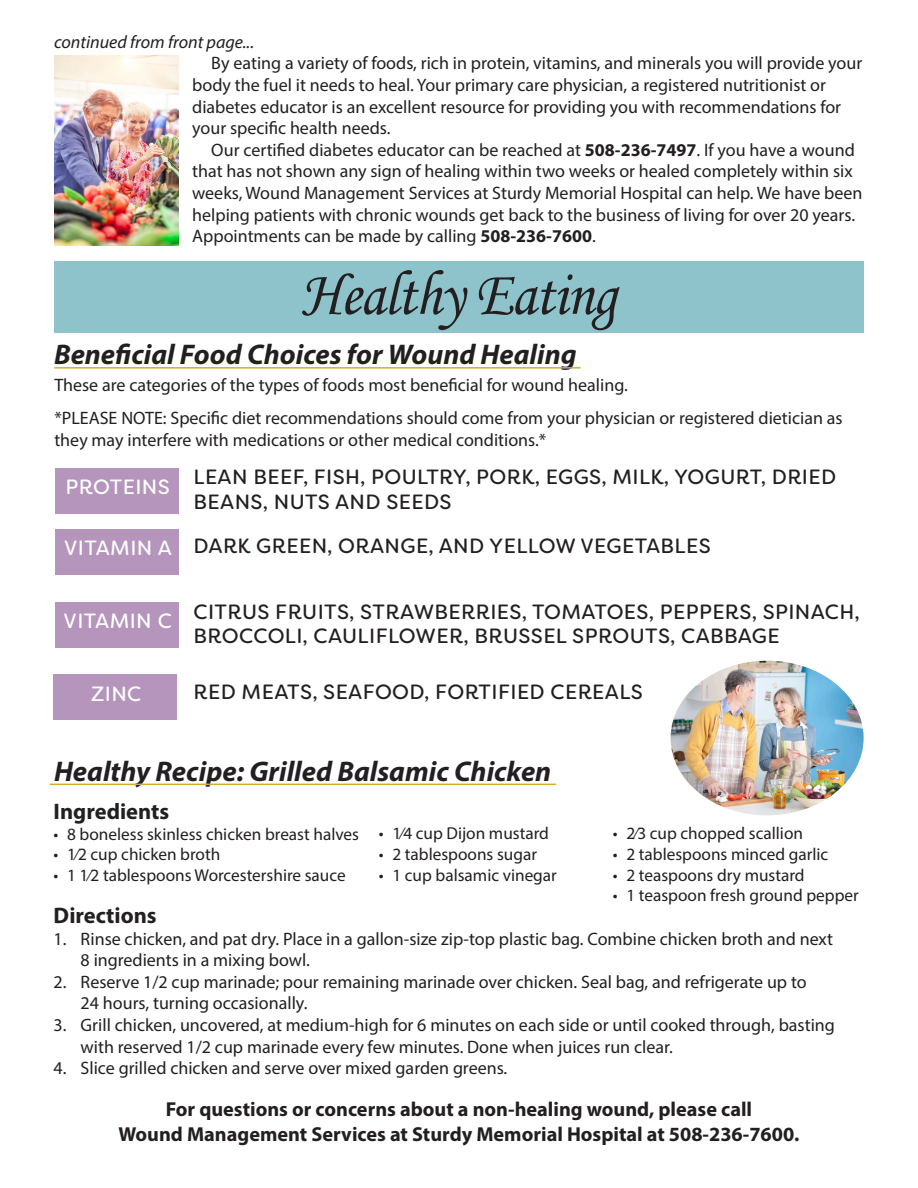
<style>
.page{position:relative;width:918px;height:1188px;background:#fff}
.page>*{position:absolute;margin:0;border:0;box-sizing:border-box;transform-origin:0 0}
.t1{font:63.6px "Monotype Corsiva";letter-spacing:-.02em;color:#231f20;scale:.94 1}
.t2{font:italic 700 28.5px "Myriad Pro";color:#231f20}
.t3{font:700 22.5px "Myriad Pro";color:#231f20}
.t4{font:20.7px/24.8px "Filson Soft";letter-spacing:.02em;color:#231f20}
.t5{font:20.7px "Filson Soft";letter-spacing:.02em;color:#fff}
.t6{font:700 20.25px "Myriad Pro";color:#231f20}
.t7{font:18px/21.6px "Myriad Pro";color:#231f20}
.t8{font:italic 18px "Myriad Pro";color:#231f20}
.t9{font:17.25px "Myriad Pro";color:#231f20}
.s1{font-weight:700}
</style>
<div class="page">
<img style="left:671px;top:661px;width:193px;height:154px">
<div style="left:55px;top:468px;width:123px;height:45px;background:#b595bb"></div>
<div style="left:54px;top:261px;width:810px;height:72px;background:#8fc3cb"></div>
<img style="left:54px;top:55px;width:125px;height:191px">
<hr style="left:54px;top:367px;width:527px;height:2px;background:#d5ab28">
<div style="left:55px;top:530px;width:123px;height:45px;background:#b595bb"></div>
<div style="left:55px;top:602px;width:123px;height:45px;background:#b595bb"></div>
<div style="left:54px;top:675px;width:123px;height:45px;background:#b595bb"></div>
<hr style="left:50px;top:784px;width:506px;height:1px;background:#d5ab28">
<p class="t8" style="left:54px;top:31px;width:202px">continued from front page...</p>
<p class="t7" style="left:192px;top:52px;width:672px;text-indent:19px">By eating a variety of foods, rich in protein, vitamins, and minerals you will provide your body the fuel it needs to heal. Your primary care physician, a registered nutritionist or diabetes educator is an excellent resource for providing you with recommendations for your specific health needs.</p>
<p class="t7" style="left:192px;top:139px;width:672px;text-indent:19px">Our certified diabetes educator can be reached at <span class="s1">508-236-7497</span>. If you have a wound that has not shown any sign of healing within two weeks or healed completely within six weeks, Wound Management Services at Sturdy Memorial Hospital can help. We have been helping patients with chronic wounds get back to the business of living for over 20 years.<br>Appointments can be made by calling <span class="s1">508-236-7600</span>.</p>
<p class="t1" style="left:301px;top:256px;width:337px">Healthy Eating</p>
<p class="t2" style="left:54px;top:336px;width:524px">Beneficial Food Choices for Wound Healing</p>
<p class="t7" style="left:54px;top:374px;width:575px">These are categories of the types of foods most beneficial for wound healing.</p>
<p class="t7" style="left:54px;top:407px;width:790px">*PLEASE NOTE: Specific diet recommendations should come from your physician or registered dietician as they may interfere with medications or other medical conditions.*</p>
<p class="t5" style="left:66px;top:473px;width:106px">PROTEINS</p>
<p class="t5" style="left:64px;top:535px;width:109px">VITAMIN A</p>
<p class="t5" style="left:64px;top:607px;width:110px">VITAMIN C</p>
<p class="t5" style="left:91px;top:680px;width:52px">ZINC</p>
<p class="t4" style="left:194px;top:465px;width:644px">LEAN BEEF, FISH, POULTRY, PORK, EGGS, MILK, YOGURT, DRIED<br>BEANS, NUTS AND SEEDS</p>
<p class="t4" style="left:194px;top:534px;width:519px">DARK GREEN, ORANGE, AND YELLOW VEGETABLES</p>
<p class="t4" style="left:194px;top:599px;width:668px">CITRUS FRUITS, STRAWBERRIES, TOMATOES, PEPPERS, SPINACH,<br>BROCCOLI, CAULIFLOWER, BRUSSEL SPROUTS, CABBAGE</p>
<p class="t4" style="left:194px;top:679px;width:451px">RED MEATS, SEAFOOD, FORTIFIED CEREALS</p>
<p class="t2" style="left:54px;top:753px;width:499px">Healthy Recipe: Grilled Balsamic Chicken</p>
<p class="t3" style="left:54px;top:797px;width:117px">Ingredients</p>
<p class="t9" style="left:54px;top:823px;width:307px">• 8 boneless skinless chicken breast halves</p>
<p class="t9" style="left:54px;top:844px;width:168px">• 1⁄2 cup chicken broth</p>
<p class="t9" style="left:54px;top:865px;width:294px">• 1 1⁄2 tablespoons Worcestershire sauce</p>
<p class="t3" style="left:54px;top:901px;width:105px">Directions</p>
<p class="t7" style="left:81px;top:928px;width:754px;text-indent:-27px">1. Rinse chicken, and pat dry. Place in a gallon-size zip-top plastic bag. Combine chicken broth and next<br>8 ingredients in a mixing bowl.</p>
<p class="t7" style="left:81px;top:971px;width:728px;text-indent:-27px">2. Reserve 1/2 cup marinade; pour remaining marinade over chicken. Seal bag, and refrigerate up to<br>24 hours, turning occasionally.</p>
<p class="t7" style="left:81px;top:1014px;width:756px;text-indent:-27px">3. Grill chicken, uncovered, at medium-high for 6 minutes on each side or until cooked through, basting with reserved 1/2 cup marinade every few minutes. Done when juices run clear.</p>
<p class="t7" style="left:54px;top:1057px;width:455px">4. Slice grilled chicken and serve over mixed garden greens.</p>
<p class="t9" style="left:379px;top:823px;width:172px">• 1⁄4 cup Dijon mustard</p>
<p class="t9" style="left:379px;top:843px;width:160px">• 2 tablespoons sugar</p>
<p class="t9" style="left:379px;top:864px;width:180px">• 1 cup balsamic vinegar</p>
<p class="t9" style="left:613px;top:823px;width:192px">• 2⁄3 cup chopped scallion</p>
<p class="t9" style="left:613px;top:843px;width:217px">• 2 tablespoons minced garlic</p>
<p class="t9" style="left:613px;top:864px;width:193px">• 2 teaspoons dry mustard</p>
<p class="t9" style="left:613px;top:885px;width:247px">• 1 teaspoon fresh ground pepper</p>
<p class="t6" style="left:166px;top:1096px;width:588px">For questions or concerns about a non-healing wound, please call</p>
<p class="t6" style="left:118px;top:1121px;width:683px">Wound Management Services at Sturdy Memorial Hospital at 508-236-7600.</p>
</div>
